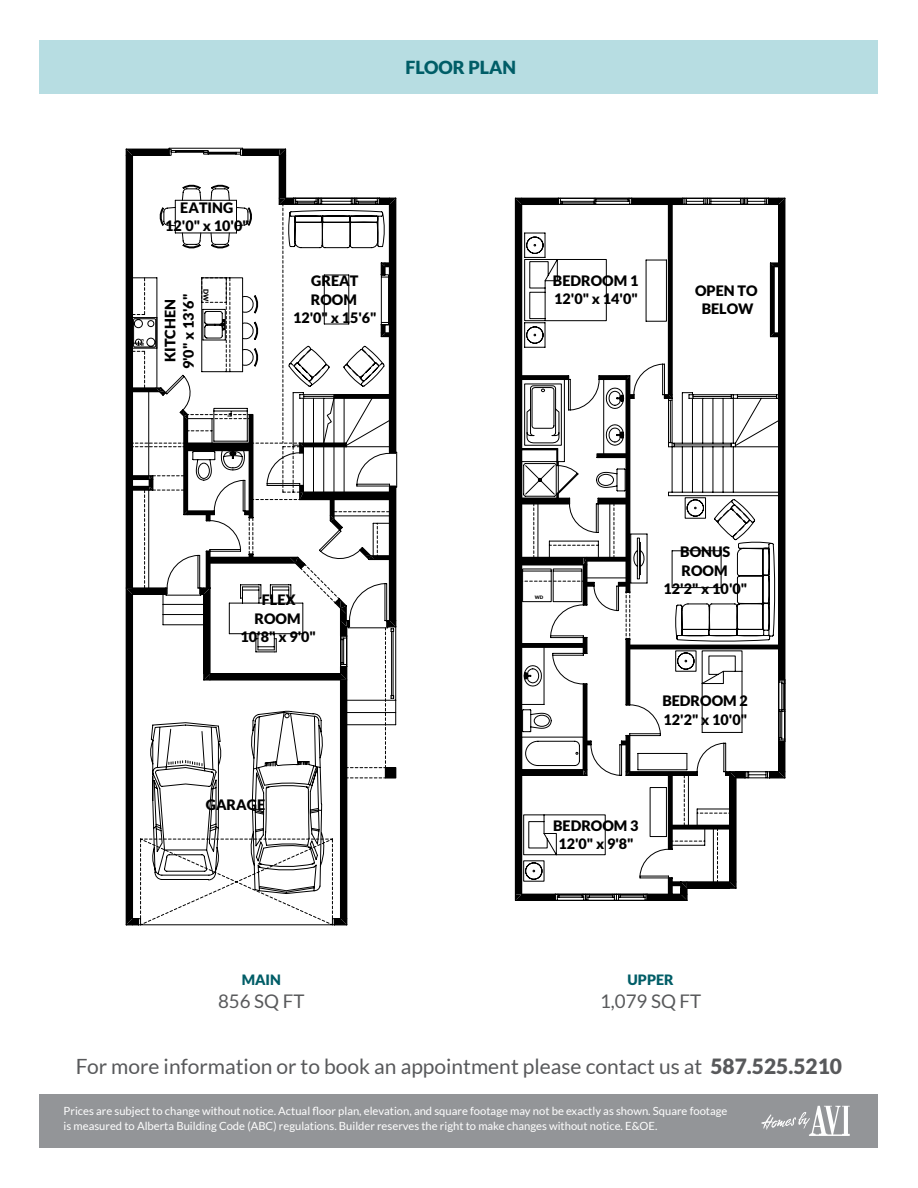
<style>
.page{position:relative;width:918px;height:1188px;background:#fff}
.page>*{position:absolute;margin:0;border:0;box-sizing:border-box;transform-origin:0 0}
.t1{font:21px "Lato";color:#58595b}
.t2{font:18.75px "Lato";color:#58595b}
.t3{font:900 18px "Lato";color:#005d67}
.t4{font:900 14.4px/18.3px "Lato";color:#000;text-align:center}
.t5{font:900 14.25px "Lato";color:#005d67}
.t6{font:11.25px "Lato";color:#fff}
.t7{font:900 6.9px "Lato";color:#000}
.t8{font:900 4.65px "Lato";color:#000}
.t9{font:900 3.75px "Lato";color:#000}
.s1{font-weight:900}
</style>
<div class="page">
<div style="left:40px;top:1094px;width:838px;height:54px;background:#939598"></div>
<svg style="left:761px;top:1106px;width:89px;height:30px"></svg>
<div style="left:40px;top:40px;width:838px;height:54px;background:#b7dde2"></div>
<svg style="left:126px;top:150px;width:5px;height:5px"></svg>
<hr style="left:126px;top:149px;width:43px;height:1px;background:#000">
<div style="left:126px;top:594px;width:6px;height:325px;background:#000"></div>
<hr style="left:132px;top:594px;width:1px;height:325px;background:#000">
<svg style="left:126px;top:838px;width:221px;height:88px"></svg>
<div style="left:126px;top:155px;width:6px;height:433px;background:#000"></div>
<div style="left:341px;top:680px;width:6px;height:239px;background:#000"></div>
<hr style="left:340px;top:680px;width:1px;height:239px;background:#000">
<svg style="left:150px;top:726px;width:175px;height:168px"></svg>
<svg style="left:131px;top:147px;width:266px;height:579px"></svg>
<svg style="left:187px;top:397px;width:211px;height:382px"></svg>
<hr style="left:391px;top:631px;width:1px;height:65px;background:#000">
<hr style="left:393px;top:631px;width:1px;height:65px;background:#000">
<svg style="left:126px;top:197px;width:270px;height:484px"></svg>
<hr style="left:304px;top:396px;width:30px;height:1px;background:#000">
<div style="left:516px;top:204px;width:6px;height:690px;background:#000"></div>
<svg style="left:516px;top:198px;width:6px;height:6px"></svg>
<hr style="left:515px;top:198px;width:1px;height:702px;background:#000">
<hr style="left:669px;top:204px;width:3px;height:191px;background:#000">
<hr style="left:668px;top:204px;width:1px;height:191px;background:#000">
<hr style="left:671px;top:204px;width:2px;height:191px;background:#000">
<div style="left:779px;top:204px;width:6px;height:476px;background:#000"></div>
<hr style="left:778px;top:204px;width:1px;height:59px;background:#000">
<hr style="left:778px;top:267px;width:1px;height:66px;background:#000">
<hr style="left:778px;top:337px;width:1px;height:308px;background:#000">
<div style="left:522px;top:198px;width:36px;height:6px;background:#000"></div>
<hr style="left:522px;top:204px;width:36px;height:1px;background:#000">
<svg style="left:557px;top:197px;width:228px;height:8px;background:#505050"></svg>
<svg style="left:775px;top:262px;width:4px;height:5px"></svg>
<svg style="left:775px;top:332px;width:4px;height:5px"></svg>
<svg style="left:516px;top:363px;width:270px;height:538px"></svg>
<svg style="left:523px;top:233px;width:199px;height:145px"></svg>
<svg style="left:521px;top:378px;width:259px;height:505px"></svg>
<p class="t3" style="left:405px;top:57px;width:112px">FLOOR PLAN</p>
<p class="t4" style="left:165px;top:198px;width:85px">EATING<br>12'0" x 10'0"</p>
<p class="t9" style="left:145px;top:339px;width:9px;rotate:90deg">GAS</p>
<p class="t4" style="left:161px;top:369px;width:77px;rotate:-90deg">KITCHEN<br>9'0" x 13'6"</p>
<p class="t7" style="left:210px;top:289px;width:14px;rotate:90deg">DW</p>
<p class="t4" style="left:293px;top:272px;width:85px">GREAT<br>ROOM<br>12'0" x 15'6"</p>
<p class="t4" style="left:553px;top:271px;width:87px;text-align:left">BEDROOM 1<br>12'0" x 14'0"</p>
<p class="t4" style="left:695px;top:281px;width:64px">OPEN TO<br>BELOW</p>
<p class="t4" style="left:241px;top:591px;width:77px">FLEX<br>ROOM<br>10'8" x 9'0"</p>
<p class="t8" style="left:535px;top:595px;width:10px">WD</p>
<p class="t4" style="left:664px;top:543px;width:85px">BONUS<br>ROOM<br>12'2" x 10'0"</p>
<p class="t4" style="left:662px;top:692px;width:87px;text-align:left">BEDROOM 2<br>12'2" x 10'0"</p>
<p class="t4" style="left:206px;top:796px;width:61px">GARAGE</p>
<p class="t4" style="left:553px;top:816px;width:87px">BEDROOM 3<br>12'0" x 9'8"</p>
<p class="t5" style="left:242px;top:972px;width:41px">MAIN</p>
<p class="t2" style="left:218px;top:990px;width:88px">856 SQ FT</p>
<p class="t5" style="left:628px;top:972px;width:48px">UPPER</p>
<p class="t2" style="left:600px;top:990px;width:103px">1,079 SQ FT</p>
<p class="t1" style="left:76px;top:1055px;width:768px">For more information or to book an appointment please contact us at <span class="s1">587.525.5210</span></p>
<p class="t6" style="left:64px;top:1104px;width:665px">Prices are subject to change without notice. Actual floor plan, elevation, and square footage may not be exactly as shown. Square footage</p>
<p class="t6" style="left:64px;top:1120px;width:595px">is measured to Alberta Building Code (ABC) regulations. Builder reserves the right to make changes without notice. E&amp;OE.</p>
</div>
